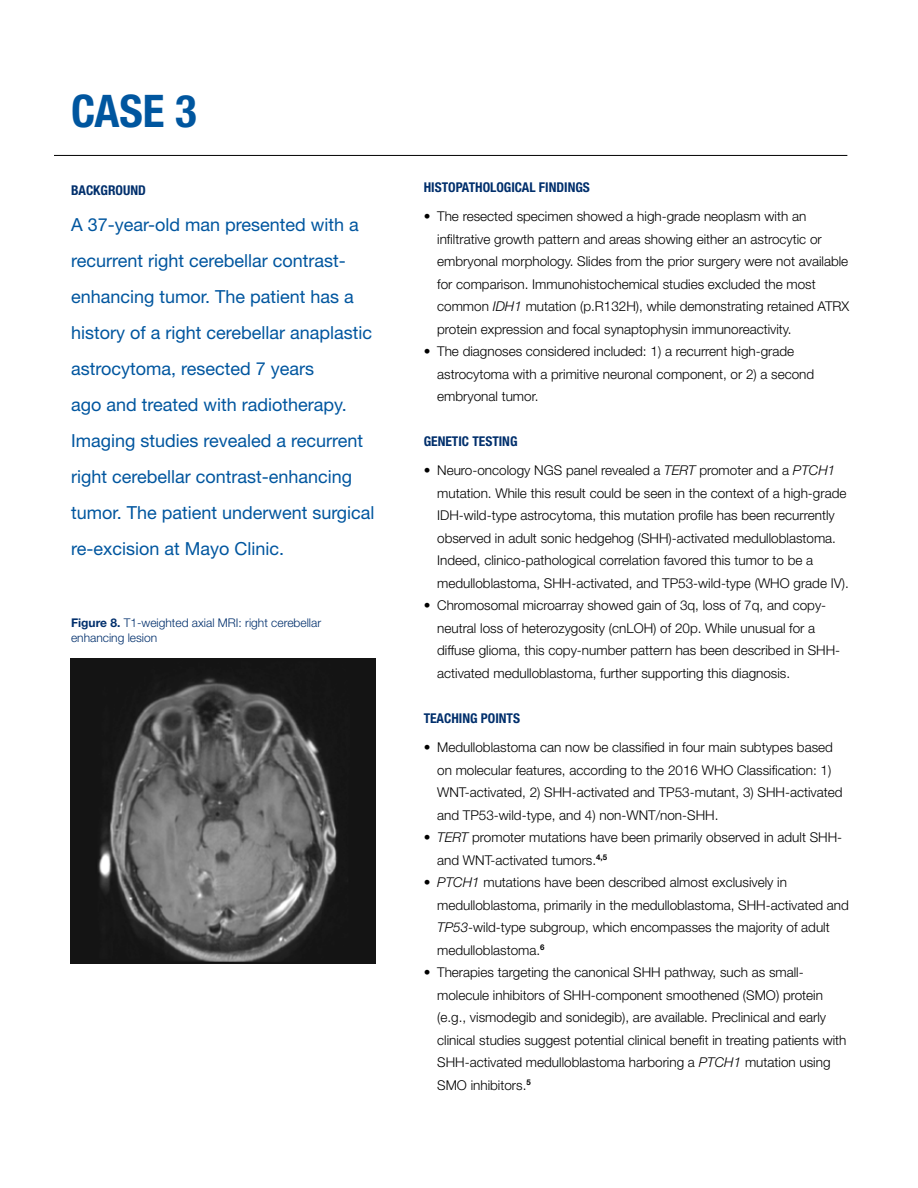
<style>
.page{position:relative;width:918px;height:1188px;background:#fff}
.page>*{position:absolute;margin:0;border:0;box-sizing:border-box;transform-origin:0 0}
.t1{font:700 condensed 45px "Helvetica Neue LT Std";color:#00569f}
.t2{font:18px/36px "Helvetica Neue LT Std";color:#00569f}
.t3{font:300 13.5px/22.5px "Helvetica Neue LT Std";color:#000}
.t4{font:700 condensed 13.5px "Helvetica Neue LT Std";color:#012f6c}
.t5{font:300 12px/15px "Helvetica Neue LT Std";color:#012f6c}
.s1{font-weight:700}
.s2{font-style:italic}
</style>
<div class="page">
<hr style="left:54px;top:155px;width:793px;height:1px;background:#000">
<img style="left:71px;top:659px;width:304px;height:304px">
<h1 class="t1" style="left:71px;top:83px;width:127px">CASE 3</h1>
<p class="t4" style="left:71px;top:182px;width:76px">BACKGROUND</p>
<p class="t2" style="left:71px;top:206px;width:305px">A 37-year-old man presented with a recurrent right cerebellar contrast&shy;enhancing tumor. The patient has a history of a right cerebellar anaplastic astrocytoma, resected 7 years<br>ago and treated with radiotherapy.<br>Imaging studies revealed a recurrent right cerebellar contrast-enhancing tumor. The patient underwent surgical re-excision at Mayo Clinic.</p>
<p class="t5" style="left:71px;top:615px;width:252px"><span class="s1">Figure 8.</span> T1-weighted axial MRI: right cerebellar enhancing lesion</p>
<p class="t4" style="left:424px;top:179px;width:168px">HISTOPATHOLOGICAL FINDINGS</p>
<p class="t3" style="left:437px;top:205px;width:414px;text-indent:-14px">• The resected specimen showed a high-grade neoplasm with an infiltrative growth pattern and areas showing either an astrocytic or embryonal morphology. Slides from the prior surgery were not available for comparison. Immunohistochemical studies excluded the most common <span class="s2">IDH1</span> mutation (p.R132H), while demonstrating retained ATRX protein expression and focal synaptophysin immunoreactivity.</p>
<p class="t3" style="left:437px;top:340px;width:379px;text-indent:-14px">• The diagnoses considered included: 1) a recurrent high-grade astrocytoma with a primitive neuronal component, or 2) a second embryonal tumor.</p>
<p class="t4" style="left:424px;top:433px;width:95px">GENETIC TESTING</p>
<p class="t3" style="left:437px;top:459px;width:413px;text-indent:-14px">• Neuro-oncology NGS panel revealed a <span class="s2">TERT</span> promoter and a <span class="s2">PTCH1 </span>mutation. While this result could be seen in the context of a high-grade IDH-wild-type astrocytoma, this mutation profile has been recurrently observed in adult sonic hedgehog (SHH)-activated medulloblastoma.<br>Indeed, clinico-pathological correlation favored this tumor to be a medulloblastoma, SHH-activated, and TP53-wild-type (WHO grade IV).</p>
<p class="t3" style="left:437px;top:594px;width:405px;text-indent:-14px">• Chromosomal microarray showed gain of 3q, loss of 7q, and copy&shy;neutral loss of heterozygosity (cnLOH) of 20p. While unusual for a diffuse glioma, this copy-number pattern has been described in SHH&shy;activated medulloblastoma, further supporting this diagnosis.</p>
<p class="t4" style="left:424px;top:710px;width:98px">TEACHING POINTS</p>
<p class="t3" style="left:437px;top:736px;width:407px;text-indent:-14px">• Medulloblastoma can now be classified in four main subtypes based on molecular features, according to the 2016 WHO Classification: 1)<br>WNT-activated, 2) SHH-activated and TP53-mutant, 3) SHH-activated and TP53-wild-type, and 4) non-WNT/non-SHH.</p>
<p class="t3" style="left:437px;top:826px;width:407px;text-indent:-14px">• <span class="s2">TERT</span> promoter mutations have been primarily observed in adult SHH&shy;and WNT-activated tumors.<sup>4,5</sup></p>
<p class="t3" style="left:437px;top:871px;width:413px;text-indent:-14px">• <span class="s2">PTCH1</span> mutations have been described almost exclusively in medulloblastoma, primarily in the medulloblastoma, SHH-activated and <span class="s2">TP53</span>-wild-type subgroup, which encompasses the majority of adult medulloblastoma.<sup>6</sup></p>
<p class="t3" style="left:437px;top:961px;width:411px;text-indent:-14px">• Therapies targeting the canonical SHH pathway, such as small&shy;molecule inhibitors of SHH-component smoothened (SMO) protein (e.g., vismodegib and sonidegib), are available. Preclinical and early clinical studies suggest potential clinical benefit in treating patients with SHH-activated medulloblastoma harboring a <span class="s2">PTCH1</span> mutation using SMO inhibitors.<sup>5</sup></p>
</div>
